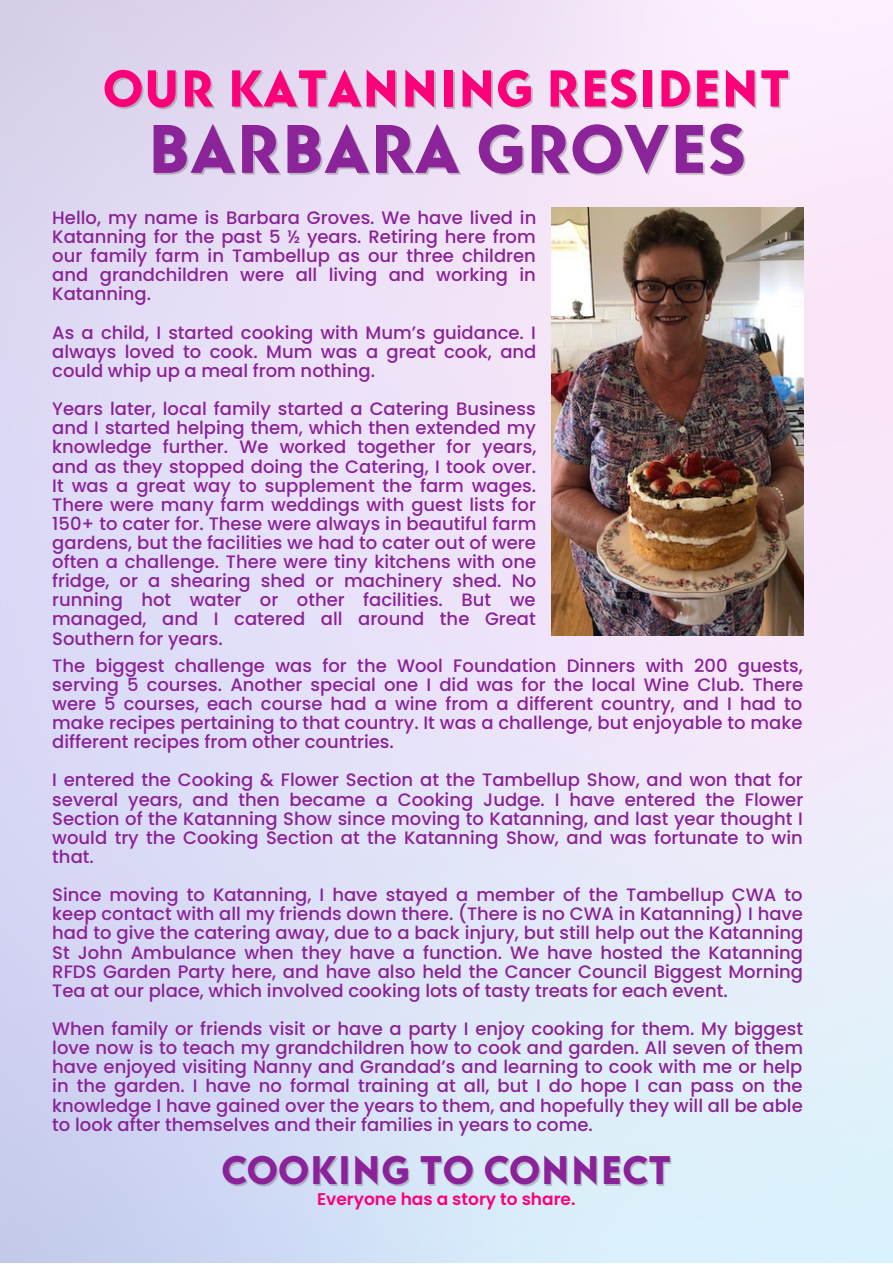
<style>
.page{position:relative;width:893px;height:1264px;background:#fff}
.page>*{position:absolute;margin:0;border:0;box-sizing:border-box;transform-origin:0 0}
.t1{font:67.5px "Baro";color:#8b2399}
.t2{font:51px "Baro";color:#fd0079}
.t3{font:39.3px "Baro";color:#8b2299}
.t4{font:500 18px/19px "Poppins";color:#8b2299;text-align:justify}
.t5{font:600 16.95px "Poppins";color:#fd0079}
</style>
<div class="page">
<img style="left:0;top:0;width:892px;height:1262px">
<img style="left:552px;top:207px;width:251px;height:428px">
<h2 class="t2" style="left:103px;top:58px;width:688px">OUR KATANNING RESIDENT</h2>
<h1 class="t1" style="left:147px;top:109px;width:600px">BARBARA GROVES</h1>
<p class="t4" style="left:52px;top:208px;width:485px">Hello, my name is Barbara Groves. We have lived in Katanning for the past 5 ½ years. Retiring here from our family farm in Tambellup as our three children and grandchildren were all living and working in Katanning.</p>
<p class="t4" style="left:52px;top:323px;width:485px">As a child, I started cooking with Mum’s guidance. I always loved to cook. Mum was a great cook, and could whip up a meal from nothing.</p>
<p class="t4" style="left:52px;top:399px;width:485px">Years later, local family started a Catering Business and I started helping them, which then extended my knowledge further. We worked together for years, and as they stopped doing the Catering, I took over.<br>It was a great way to supplement the farm wages.<br>There were many farm weddings with guest lists for 150+ to cater for. These were always in beautiful farm gardens, but the facilities we had to cater out of were often a challenge. There were tiny kitchens with one fridge, or a shearing shed or machinery shed. No running hot water or other facilities. But we managed, and I catered all around the Great Southern for years.</p>
<p class="t4" style="left:52px;top:656px;width:752px">The biggest challenge was for the Wool Foundation Dinners with 200 guests, serving 5 courses. Another special one I did was for the local Wine Club. There were 5 courses, each course had a wine from a different country, and I had to make recipes pertaining to that country. It was a challenge, but enjoyable to make different recipes from other countries.</p>
<p class="t4" style="left:52px;top:770px;width:752px">I entered the Cooking &amp; Flower Section at the Tambellup Show, and won that for several years, and then became a Cooking Judge. I have entered the Flower Section of the Katanning Show since moving to Katanning, and last year thought I would try the Cooking Section at the Katanning Show, and was fortunate to win that.</p>
<p class="t4" style="left:52px;top:885px;width:752px">Since moving to Katanning, I have stayed a member of the Tambellup CWA to keep contact with all my friends down there. (There is no CWA in Katanning) I have had to give the catering away, due to a back injury, but still help out the Katanning St John Ambulance when they have a function. We have hosted the Katanning RFDS Garden Party here, and have also held the Cancer Council Biggest Morning Tea at our place, which involved cooking lots of tasty treats for each event.</p>
<p class="t4" style="left:52px;top:1019px;width:752px">When family or friends visit or have a party I enjoy cooking for them. My biggest love now is to teach my grandchildren how to cook and garden. All seven of them have enjoyed visiting Nanny and Grandad’s and learning to cook with me or help in the garden. I have no formal training at all, but I do hope I can pass on the knowledge I have gained over the years to them, and hopefully they will all be able to look after themselves and their families in years to come.</p>
<h3 class="t3" style="left:221px;top:1146px;width:451px">COOKING TO CONNECT</h3>
<p class="t5" style="left:317px;top:1187px;width:260px">Everyone has a story to share.</p>
</div>
